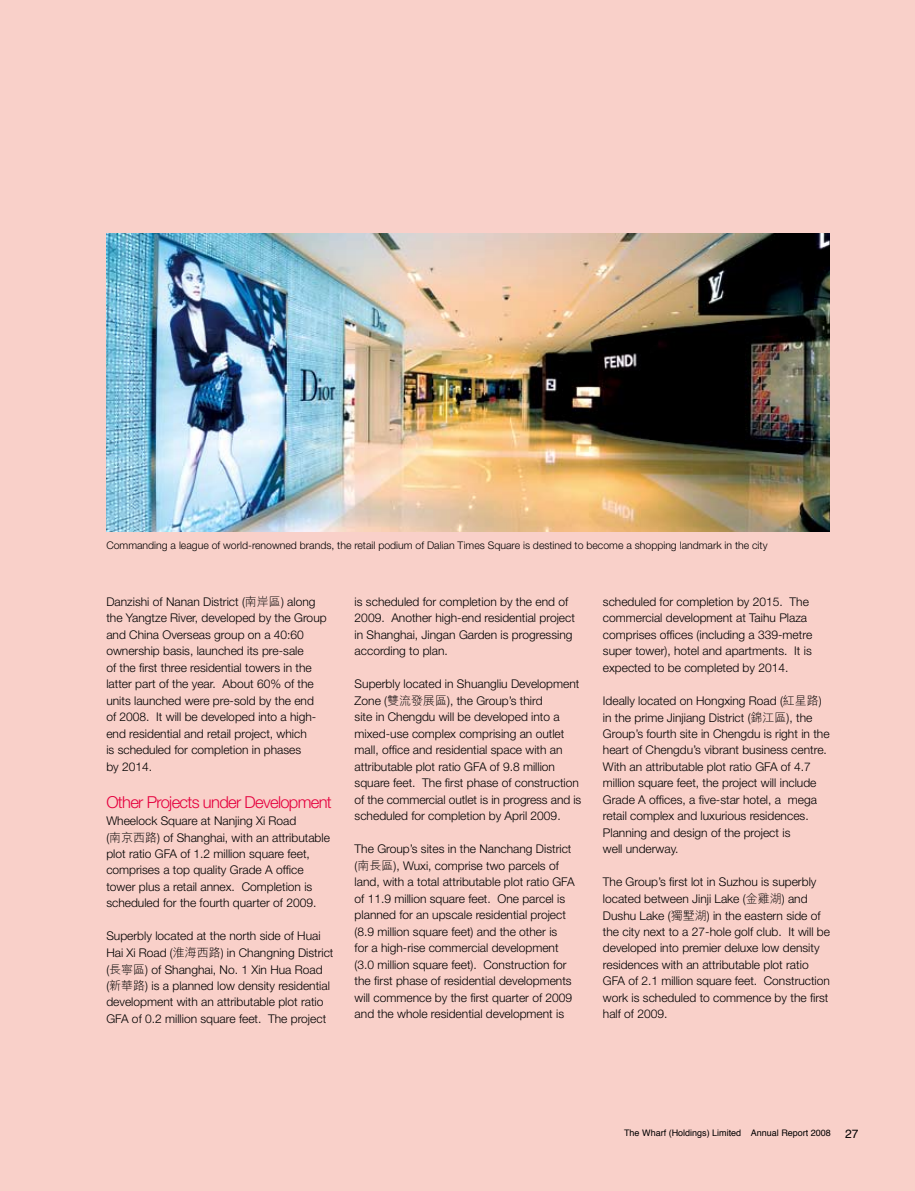
<style>
.page{position:relative;width:915px;height:1191px;background:#fff}
.page>*{position:absolute;margin:0;border:0;box-sizing:border-box;transform-origin:0 0}
.t1{font:300 16.5px "Helvetica Neue";letter-spacing:-.04em;color:#e5003e}
.t2{font:300 12px/16.5px "Helvetica Neue";color:#000}
.t3{font:300 10.5px "Helvetica Neue";color:#000}
.t4{font:9px "Helvetica";color:#000}
.s1{font-family:"M Hei HK"}
.s2{font-size:12px}
</style>
<div class="page">
<div style="left:0;top:0;width:914px;height:1191px;background:#f9d0c9"></div>
<img style="left:106px;top:234px;width:723px;height:297px">
<p class="t3" style="left:106px;top:539px;width:662px">Commanding a league of world-renowned brands, the retail podium of Dalian Times Square is destined to become a shopping landmark in the city</p>
<p class="t2" style="left:106px;top:593px;width:222px">Danzishi of Nanan District (<span class="s1">南岸區</span>) along the Yangtze River, developed by the Group and China Overseas group on a 40:60 ownership basis, launched its pre-sale<br>of the first three residential towers in the latter part of the year. About 60% of the units launched were pre-sold by the end of 2008. It will be developed into a high&shy;end residential and retail project, which<br>is scheduled for completion in phases<br>by 2014.</p>
<h1 class="t1" style="left:106px;top:791px;width:227px">Other Projects under Development</h1>
<p class="t2" style="left:106px;top:812px;width:225px">Wheelock Square at Nanjing Xi Road<br>(<span class="s1">南京西路</span>) of Shanghai, with an attributable plot ratio GFA of 1.2 million square feet, comprises a top quality Grade A office tower plus a retail annex. Completion is scheduled for the fourth quarter of 2009.</p>
<p class="t2" style="left:106px;top:927px;width:228px">Superbly located at the north side of Huai Hai Xi Road (<span class="s1">淮海西路</span>) in Changning District (<span class="s1">長寧區</span>) of Shanghai, No. 1 Xin Hua Road<br>(<span class="s1">新華路</span>) is a planned low density residential development with an attributable plot ratio GFA of 0.2 million square feet. The project</p>
<p class="t2" style="left:354px;top:593px;width:222px">is scheduled for completion by the end of 2009. Another high-end residential project in Shanghai, Jingan Garden is progressing according to plan.</p>
<p class="t2" style="left:354px;top:675px;width:228px">Superbly located in Shuangliu Development Zone (<span class="s1">雙流發展區</span>), the Group’s third<br>site in Chengdu will be developed into a mixed-use complex comprising an outlet mall, office and residential space with an attributable plot ratio GFA of 9.8 million square feet. The first phase of construction of the commercial outlet is in progress and is scheduled for completion by April 2009.</p>
<p class="t2" style="left:354px;top:840px;width:221px">The Group’s sites in the Nanchang District (<span class="s1">南長區</span>), Wuxi, comprise two parcels of land, with a total attributable plot ratio GFA of 11.9 million square feet. One parcel is planned for an upscale residential project (8.9 million square feet) and the other is<br>for a high-rise commercial development (3.0 million square feet). Construction for the first phase of residential developments will commence by the first quarter of 2009 and the whole residential development is</p>
<p class="t2" style="left:602px;top:593px;width:211px">scheduled for completion by 2015. The commercial development at Taihu Plaza comprises offices (including a 339-metre super tower), hotel and apartments. It is expected to be completed by 2014.</p>
<p class="t2" style="left:602px;top:692px;width:228px">Ideally located on Hongxing Road (<span class="s1">紅星路</span>) in the prime Jinjiang District (<span class="s1">錦江區</span>), the Group’s fourth site in Chengdu is right in the heart of Chengdu’s vibrant business centre.<br>With an attributable plot ratio GFA of 4.7 million square feet, the project will include Grade A offices, a five-star hotel, a mega retail complex and luxurious residences.<br>Planning and design of the project is<br>well underway.</p>
<p class="t2" style="left:602px;top:873px;width:228px">The Group’s first lot in Suzhou is superbly located between Jinji Lake (<span class="s1">金雞湖</span>) and Dushu Lake (<span class="s1">獨墅湖</span>) in the eastern side of the city next to a 27-hole golf club. It will be developed into premier deluxe low density residences with an attributable plot ratio GFA of 2.1 million square feet. Construction work is scheduled to commence by the first half of 2009.</p>
<p class="t4" style="left:624px;top:1125px;width:235px">The Wharf (Holdings) Limited Annual Report 2008 <span class="s2">27</span></p>
</div>
